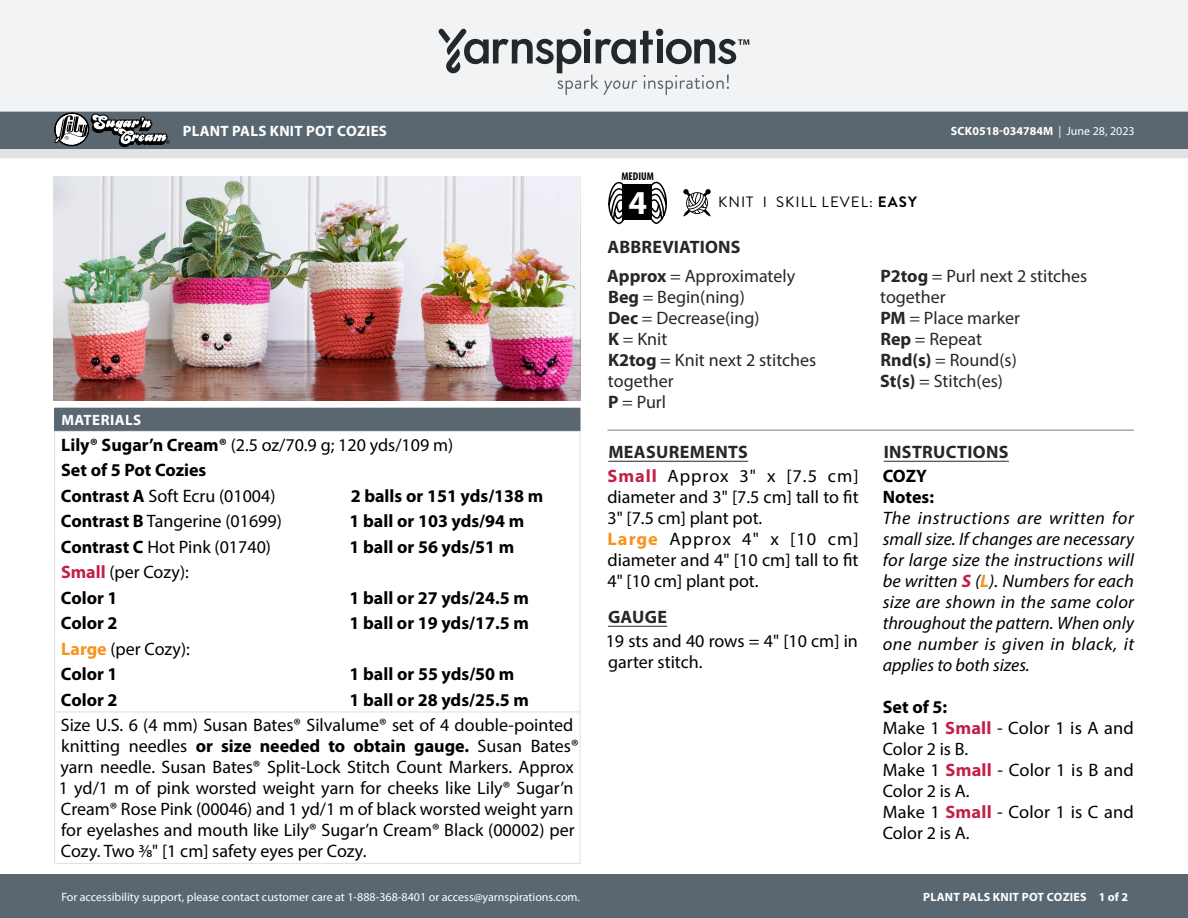
<style>
.page{position:relative;width:1188px;height:918px;background:#fff}
.page>*{position:absolute;margin:0;border:0;box-sizing:border-box;transform-origin:0 0}
.t1{font:700 33.6px "Myriad Pro";color:#fff}
.Materials_-_Needle{font:18px/21px "Myriad Pro";color:#000}
.Body_-__Auto_Style_w{font:18px/21px "Myriad Pro";color:#000}
.Body_-__Auto_Style_w-2{font:italic 18px/21px "Myriad Pro";color:#000;text-align:justify}
.Abbreviations_-_With{font:18px/21px "Myriad Pro";color:#24282a}
.Material_-__Colors_i{font:700 18px "Myriad Pro";color:#000}
.Material_-__Colors_i-2{font:18px "Myriad Pro";color:#000}
.Materials_-_Brand{font:18px "Myriad Pro";color:#000}
.Body_-_HEADERS_-_Und{font:700 18px "Myriad Pro";letter-spacing:.02em;color:#24282a}
.Body_-_NO_Automatic{font:18px/21px "Myriad Pro";color:#000}
.Body_-__Auto_Style_w-3{font:700 18px "Myriad Pro";color:#000}
.Materials_-__Header{font:700 15px "Myriad Pro";letter-spacing:.02em;color:#fff}
.Type_of_pattern___Sk{font:15px "Brandon Grotesque";letter-spacing:.07em;color:#000}
.t2{font:12px "Myriad Pro";color:#fff}
.t3{font:700 12px "Myriad Pro";color:#fff}
.t4{font:700 12px "Myriad Pro";letter-spacing:.02em;color:#fff}
.t5{font:700 condensed 11.25px "Myriad Pro";color:#000}
.s1{font-weight:700}
.s2{font-weight:700;color:#c31f49}
.s3{font-weight:700;color:#f7941e}
.s4{font-weight:400}
</style>
<div class="page">
<div style="left:0;top:875px;width:1188px;height:43px;background:#5a6670"></div>
<div style="left:0;top:0;width:1188px;height:111px;background:#f2f3f4"></div>
<svg style="left:438px;top:29px;width:311px;height:66px"></svg>
<svg style="left:683px;top:189px;width:28px;height:28px"></svg>
<svg style="left:608px;top:181px;width:18px;height:43px"></svg>
<svg style="left:649px;top:181px;width:18px;height:43px"></svg>
<div style="left:622px;top:185px;width:30px;height:35px;background:#000"></div>
<svg style="left:0;top:111px;width:1188px;height:47px;background:#788188"></svg>
<img style="left:54px;top:176px;width:527px;height:224px">
<hr style="left:608px;top:461px;width:140px;height:1px;background:#24282a">
<hr style="left:608px;top:626px;width:59px;height:1px;background:#24282a">
<hr style="left:884px;top:461px;width:125px;height:1px;background:#24282a">
<hr style="left:608px;top:430px;width:526px;height:1px;background:#7d7d7d">
<div style="left:55px;top:408px;width:525px;height:23px;background:#5a6670"></div>
<hr style="left:54px;top:408px;width:291px;height:1px;background:#5a6670">
<svg style="left:580px;top:409px;width:1px;height:22px"></svg>
<hr style="left:54px;top:431px;width:291px;height:1px;background:#e4e3e3">
<hr style="left:345px;top:431px;width:236px;height:1px;background:#e4e3e3">
<hr style="left:579px;top:432px;width:2px;height:25px;background:#e4e3e3">
<svg style="left:54px;top:409px;width:1px;height:302px"></svg>
<hr style="left:579px;top:457px;width:2px;height:25px;background:#e4e3e3">
<hr style="left:579px;top:482px;width:2px;height:26px;background:#e4e3e3">
<hr style="left:579px;top:508px;width:2px;height:25px;background:#e4e3e3">
<hr style="left:579px;top:533px;width:2px;height:26px;background:#e4e3e3">
<hr style="left:579px;top:559px;width:2px;height:25px;background:#e4e3e3">
<hr style="left:579px;top:584px;width:2px;height:26px;background:#e4e3e3">
<hr style="left:579px;top:610px;width:2px;height:25px;background:#e4e3e3">
<hr style="left:579px;top:635px;width:2px;height:26px;background:#e4e3e3">
<hr style="left:579px;top:661px;width:2px;height:25px;background:#e4e3e3">
<hr style="left:579px;top:686px;width:2px;height:25px;background:#e4e3e3">
<hr style="left:54px;top:712px;width:1px;height:151px;background:#e4e3e3">
<hr style="left:579px;top:712px;width:2px;height:151px;background:#e4e3e3">
<hr style="left:54px;top:863px;width:291px;height:1px;background:#e4e3e3">
<hr style="left:345px;top:863px;width:236px;height:1px;background:#e4e3e3">
<hr style="left:54px;top:711px;width:291px;height:1px;background:#e4e3e3">
<hr style="left:345px;top:711px;width:236px;height:1px;background:#e4e3e3">
<p class="Materials_-__Header" style="left:183px;top:121px;width:206px">PLANT PALS KNIT POT COZIES</p>
<p class="Materials_-__Header" style="left:61px;top:411px;width:81px">MATERIALS</p>
<p class="Materials_-_Brand" style="left:61px;top:434px;width:393px"><span class="s1">Lily® Sugar’n Cream®</span> (2.5 oz/70.9 g; 120 yds/109 m)</p>
<p class="Material_-__Colors_i" style="left:61px;top:459px;width:147px">Set of 5 Pot Cozies</p>
<p class="Material_-__Colors_i-2" style="left:61px;top:485px;width:216px"><span class="s1">Contrast A</span> Soft Ecru (01004)</p>
<p class="Material_-__Colors_i" style="left:351px;top:484px;width:194px">2 balls or 151 yds/138 m</p>
<p class="Material_-__Colors_i-2" style="left:61px;top:510px;width:222px"><span class="s1">Contrast B</span> Tangerine (01699)</p>
<p class="Material_-__Colors_i" style="left:350px;top:510px;width:176px">1 ball or 103 yds/94 m</p>
<p class="Material_-__Colors_i-2" style="left:61px;top:536px;width:212px"><span class="s1">Contrast C</span> Hot Pink (01740)</p>
<p class="Material_-__Colors_i" style="left:350px;top:535px;width:166px">1 ball or 56 yds/51 m</p>
<p class="Material_-__Colors_i-2" style="left:61px;top:561px;width:129px"><span class="s2">Small</span> (per Cozy):</p>
<p class="Material_-__Colors_i" style="left:61px;top:586px;width:58px">Color 1</p>
<p class="Material_-__Colors_i" style="left:350px;top:586px;width:181px">1 ball or 27 yds/24.5 m</p>
<p class="Material_-__Colors_i" style="left:61px;top:612px;width:58px">Color 2</p>
<p class="Material_-__Colors_i" style="left:350px;top:612px;width:181px">1 ball or 19 yds/17.5 m</p>
<p class="Material_-__Colors_i-2" style="left:61px;top:638px;width:130px"><span class="s3">Large</span> (per Cozy):</p>
<p class="Material_-__Colors_i" style="left:61px;top:663px;width:58px">Color 1</p>
<p class="Material_-__Colors_i" style="left:350px;top:663px;width:166px">1 ball or 55 yds/50 m</p>
<p class="Material_-__Colors_i" style="left:61px;top:688px;width:58px">Color 2</p>
<p class="Material_-__Colors_i" style="left:350px;top:688px;width:181px">1 ball or 28 yds/25.5 m</p>
<p class="Materials_-_Needle" style="left:59px;top:715px;width:521px">Size U.S. 6 (4 mm) Susan Bates® Silvalume® set of 4 double-pointed knitting needles <span class="s1">or size needed to obtain gauge.</span> Susan Bates® yarn needle. Susan Bates® Split-Lock Stitch Count Markers. Approx 1 yd/1 m of pink worsted weight yarn for cheeks like Lily® Sugar’n Cream® Rose Pink (00046) and 1 yd/1 m of black worsted weight yarn for eyelashes and mouth like Lily® Sugar’n Cream® Black (00002) per Cozy. Two 3/8" [1 cm] safety eyes per Cozy.</p>
<p class="t2" style="left:61px;top:889px;width:520px">For accessibility support, please contact customer care at 1-888-368-8401 or access@yarnspirations.com.</p>
<p class="t5" style="left:621px;top:169px;width:34px">MEDIUM</p>
<h1 class="t1" style="left:629px;top:180px;width:20px">4</h1>
<p class="Type_of_pattern___Sk" style="left:718px;top:192px;width:200px">KNIT I SKILL LEVEL: <span class="s1">EASY</span></p>
<p class="Body_-_HEADERS_-_Und" style="left:608px;top:235px;width:135px">ABBREVIATIONS</p>
<p class="t3" style="left:951px;top:123px;width:185px">SCK0518-034784M <span class="s4">| June 28, 2023</span></p>
<p class="Abbreviations_-_With" style="left:607px;top:265px;width:189px"><span class="s1">Approx</span> = Approximately</p>
<p class="Abbreviations_-_With" style="left:608px;top:286px;width:138px"><span class="s1">Beg</span> = Begin(ning)</p>
<p class="Abbreviations_-_With" style="left:608px;top:307px;width:153px"><span class="s1">Dec</span> = Decrease(ing)</p>
<p class="Abbreviations_-_With" style="left:608px;top:328px;width:61px"><span class="s1">K</span> = Knit</p>
<p class="Abbreviations_-_With" style="left:608px;top:349px;width:210px"><span class="s1">K2tog</span> = Knit next 2 stitches together</p>
<p class="Abbreviations_-_With" style="left:608px;top:391px;width:60px"><span class="s1">P</span> = Purl</p>
<p class="Body_-_HEADERS_-_Und" style="left:608px;top:440px;width:141px">MEASUREMENTS</p>
<p class="Body_-__Auto_Style_w" style="left:608px;top:465px;width:253px;text-align:justify"><span class="s2">Small</span> Approx 3" x [7.5 cm] diameter and 3" [7.5 cm] tall to fit 3" [7.5 cm] plant pot.</p>
<p class="Body_-__Auto_Style_w" style="left:608px;top:528px;width:253px;text-align:justify"><span class="s3">Large</span> Approx 4" x [10 cm] diameter and 4" [10 cm] tall to fit 4" [10 cm] plant pot.</p>
<p class="Body_-_HEADERS_-_Und" style="left:608px;top:605px;width:61px">GAUGE</p>
<p class="Body_-_NO_Automatic" style="left:606px;top:630px;width:254px">19 sts and 40 rows = 4" [10 cm] in garter stitch.</p>
<p class="Abbreviations_-_With" style="left:880px;top:265px;width:209px"><span class="s1">P2tog</span> = Purl next 2 stitches together</p>
<p class="Abbreviations_-_With" style="left:880px;top:307px;width:141px"><span class="s1">PM</span> = Place marker</p>
<p class="Abbreviations_-_With" style="left:880px;top:328px;width:103px"><span class="s1">Rep</span> = Repeat</p>
<p class="Abbreviations_-_With" style="left:880px;top:349px;width:138px"><span class="s1">Rnd(s)</span> = Round(s)</p>
<p class="Abbreviations_-_With" style="left:880px;top:370px;width:124px"><span class="s1">St(s)</span> = Stitch(es)</p>
<p class="Body_-_HEADERS_-_Und" style="left:884px;top:440px;width:126px">INSTRUCTIONS</p>
<p class="Body_-__Auto_Style_w-3" style="left:883px;top:464px;width:46px">COZY</p>
<p class="Body_-__Auto_Style_w-3" style="left:883px;top:485px;width:53px">Notes:</p>
<p class="Body_-__Auto_Style_w-2" style="left:883px;top:507px;width:253px">The instructions are written for small size. If changes are necessary for large size the instructions will be written <span class="s2">S</span> (<span class="s3">L</span>). Numbers for each size are shown in the same color throughout the pattern. When only one number is given in black, it applies to both sizes.</p>
<p class="Body_-__Auto_Style_w-3" style="left:883px;top:695px;width:66px">Set of 5:</p>
<p class="Body_-__Auto_Style_w" style="left:883px;top:717px;width:253px">Make 1 <span class="s2">Small</span> - Color 1 is A and<br>Color 2 is B.</p>
<p class="Body_-__Auto_Style_w" style="left:883px;top:759px;width:253px">Make 1 <span class="s2">Small</span> - Color 1 is B and<br>Color 2 is A.</p>
<p class="Body_-__Auto_Style_w" style="left:883px;top:801px;width:253px">Make 1 <span class="s2">Small</span> - Color 1 is C and<br>Color 2 is A.</p>
<p class="t4" style="left:923px;top:889px;width:206px">PLANT PALS KNIT POT COZIES 1 of 2</p>
</div>
